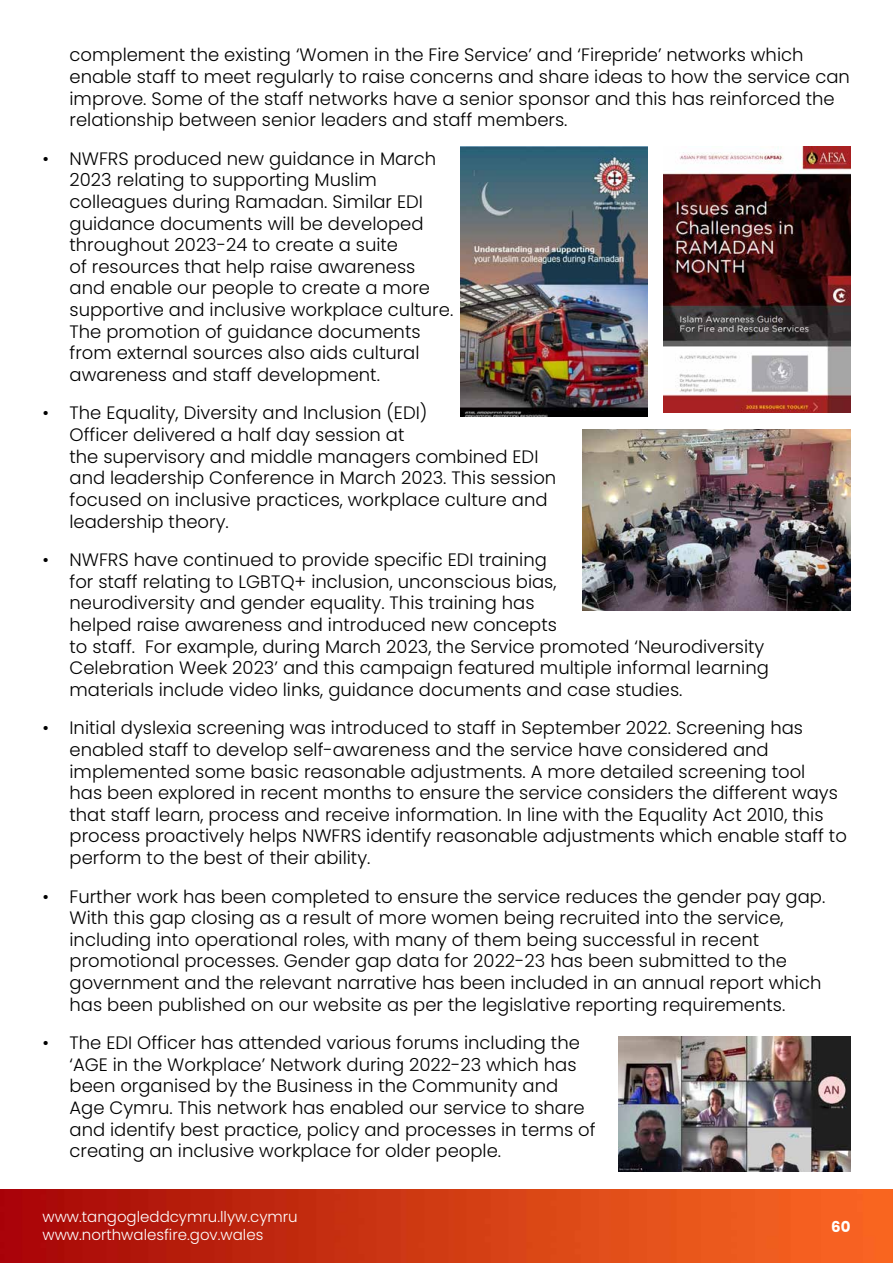
<style>
.page{position:relative;width:893px;height:1263px;background:#fff}
.page>*{position:absolute;margin:0;border:0;box-sizing:border-box;transform-origin:0 0}
.t1{font:300 18px/21.6px "Poppins";color:#000}
.t2{font:300 15px/18px "Poppins";color:#fff}
.t3{font:700 15px "Poppins";color:#fff}
</style>
<div class="page">
<img style="left:0;top:1190px;width:893px;height:73px">
<img style="left:663px;top:147px;width:187px;height:265px">
<img style="left:461px;top:147px;width:187px;height:270px">
<img style="left:583px;top:429px;width:267px;height:181px">
<img style="left:618px;top:1037px;width:232px;height:135px">
<p class="t1" style="left:70px;top:44px;width:782px">complement the existing ‘Women in the Fire Service’ and ‘Firepride’ networks which enable staff to meet regularly to raise concerns and share ideas to how the service can improve. Some of the staff networks have a senior sponsor and this has reinforced the relationship between senior leaders and staff members.</p>
<p class="t1" style="left:70px;top:148px;width:385px;text-indent:-27px">• NWFRS produced new guidance in March 2023 relating to supporting Muslim colleagues during Ramadan. Similar EDI guidance documents will be developed throughout 2023-24 to create a suite<br>of resources that help raise awareness and enable our people to create a more supportive and inclusive workplace culture.<br>The promotion of guidance documents from external sources also aids cultural awareness and staff development.</p>
<p class="t1" style="left:70px;top:402px;width:488px;text-indent:-27px">• The Equality, Diversity and Inclusion (EDI)<br>Officer delivered a half day session at<br>the supervisory and middle managers combined EDI and leadership Conference in March 2023. This session focused on inclusive practices, workplace culture and leadership theory.</p>
<p class="t1" style="left:70px;top:549px;width:701px;text-indent:-27px">• NWFRS have continued to provide specific EDI training<br>for staff relating to LGBTQ+ inclusion, unconscious bias,<br>neurodiversity and gender equality. This training has<br>helped raise awareness and introduced new concepts<br>to staff. For example, during March 2023, the Service promoted ‘Neurodiversity Celebration Week 2023’ and this campaign featured multiple informal learning materials include video links, guidance documents and case studies.</p>
<p class="t1" style="left:70px;top:717px;width:779px;text-indent:-27px">• Initial dyslexia screening was introduced to staff in September 2022. Screening has enabled staff to develop self-awareness and the service have considered and implemented some basic reasonable adjustments. A more detailed screening tool<br>has been explored in recent months to ensure the service considers the different ways that staff learn, process and receive information. In line with the Equality Act 2010, this process proactively helps NWFRS identify reasonable adjustments which enable staff to perform to the best of their ability.</p>
<p class="t1" style="left:70px;top:885px;width:757px;text-indent:-27px">• Further work has been completed to ensure the service reduces the gender pay gap.<br>With this gap closing as a result of more women being recruited into the service, including into operational roles, with many of them being successful in recent promotional processes. Gender gap data for 2022-23 has been submitted to the government and the relevant narrative has been included in an annual report which has been published on our website as per the legislative reporting requirements.</p>
<p class="t1" style="left:70px;top:1032px;width:528px;text-indent:-27px">• The EDI Officer has attended various forums including the ‘AGE in the Workplace’ Network during 2022-23 which has been organised by the Business in the Community and Age Cymru. This network has enabled our service to share and identify best practice, policy and processes in terms of creating an inclusive workplace for older people.</p>
<p class="t2" style="left:43px;top:1207px;width:257px">www.tangogleddcymru.llyw.cymru www.northwalesfire.gov.wales</p>
<p class="t3" style="left:831px;top:1218px;width:21px">60</p>
</div>
